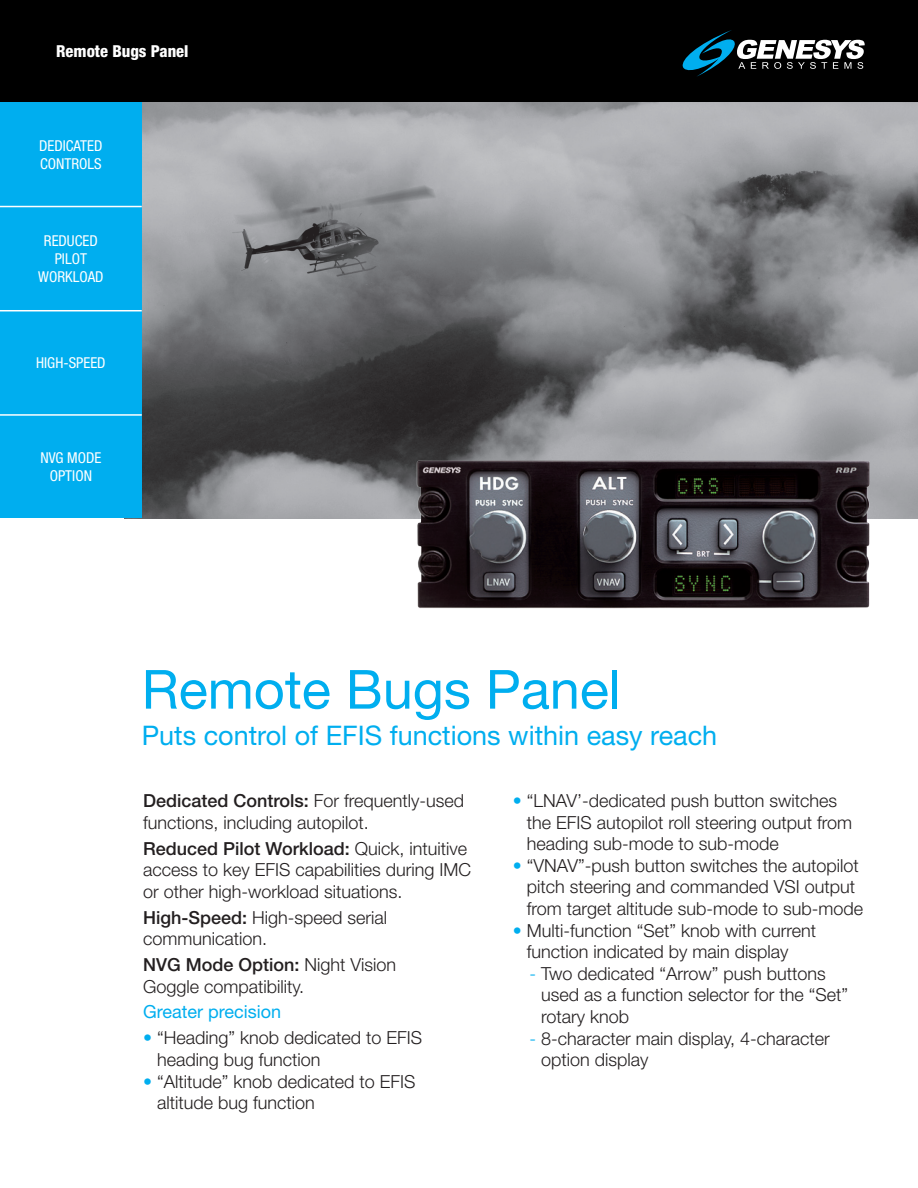
<style>
.page{position:relative;width:918px;height:1188px;background:#fff}
.page>*{position:absolute;margin:0;border:0;box-sizing:border-box;transform-origin:0 0}
.t1{font:54px "Helvetica Neue";color:#00aeef}
.t2{font:27px "Helvetica Neue";color:#00aeef}
.t3{font:300 18px/21.6px "Helvetica Neue";color:#231f20}
.t4{font:18px "Helvetica Neue";color:#00aeef}
.t5{font:800 condensed 16.5px "Helvetica Neue";color:#fff}
.t6{font:condensed 15px/18px "Helvetica Neue";color:#fff}
.s1{font-weight:500}
.s2{color:#00aeef}
</style>
<div class="page">
<img style="left:142px;top:102px;width:776px;height:416px">
<div style="left:0;top:102px;width:142px;height:416px;background:#00aeef"></div>
<hr style="left:0;top:206px;width:142px;height:1px;background:#fff">
<hr style="left:0;top:310px;width:142px;height:1px;background:#fff">
<hr style="left:0;top:414px;width:142px;height:2px;background:#fff">
<img style="left:410px;top:443px;width:475px;height:166px">
<div style="left:0;top:0;width:918px;height:102px;background:#000"></div>
<svg style="left:683px;top:30px;width:182px;height:47px"></svg>
<p class="t5" style="left:56px;top:41px;width:134px">Remote Bugs Panel</p>
<p class="t6" style="left:39px;top:136px;width:64px">DEDICATED<br>CONTROLS</p>
<p class="t6" style="left:44px;top:231px;width:55px">REDUCED</p>
<p class="t6" style="left:55px;top:249px;width:15px">PILOT</p>
<p class="t6" style="left:38px;top:267px;width:67px">WORKLOAD</p>
<p class="t6" style="left:36px;top:354px;width:69px">HIGH-SPEED</p>
<p class="t6" style="left:50px;top:449px;width:52px;text-indent:-9px">NVG MODE<br>OPTION</p>
<h1 class="t1" style="left:142px;top:657px;width:481px">Remote Bugs Panel</h1>
<h2 class="t2" style="left:142px;top:720px;width:577px">Puts control of EFIS functions within easy reach</h2>
<p class="t3" style="left:143px;top:790px;width:323px"><span class="s1">Dedicated Controls:</span> For frequently-used functions, including autopilot.</p>
<p class="t3" style="left:143px;top:837px;width:330px"><span class="s1">Reduced Pilot Workload:</span> Quick, intuitive access to key EFIS capabilities during IMC or other high-workload situations.</p>
<p class="t3" style="left:143px;top:906px;width:246px"><span class="s1">High-Speed:</span> High-speed serial communication.</p>
<p class="t3" style="left:143px;top:953px;width:255px"><span class="s1">NVG Mode Option:</span> Night Vision<br>Goggle compatibility.</p>
<p class="t4" style="left:143px;top:1001px;width:140px">Greater precision</p>
<p class="t3" style="left:157px;top:1027px;width:267px;text-indent:-14px"><span class="s2">•</span> “Heading” knob dedicated to EFIS heading bug function</p>
<p class="t3" style="left:157px;top:1070px;width:260px;text-indent:-14px"><span class="s2">•</span> “Altitude” knob dedicated to EFIS altitude bug function</p>
<p class="t3" style="left:527px;top:789px;width:327px;text-indent:-14px"><span class="s2">•</span> “LNAV’-dedicated push button switches the EFIS autopilot roll steering output from heading sub-mode to sub-mode</p>
<p class="t3" style="left:527px;top:854px;width:338px;text-indent:-14px"><span class="s2">•</span> “VNAV”-push button switches the autopilot pitch steering and commanded VSI output from target altitude sub-mode to sub-mode</p>
<p class="t3" style="left:527px;top:919px;width:291px;text-indent:-14px"><span class="s2">•</span> Multi-function “Set” knob with current function indicated by main display</p>
<p class="t3" style="left:541px;top:962px;width:309px;text-indent:-12px"><span class="s2">-</span> Two dedicated “Arrow” push buttons used as a function selector for the “Set” rotary knob</p>
<p class="t3" style="left:541px;top:1027px;width:290px;text-indent:-12px"><span class="s2">-</span> 8-character main display, 4-character option display</p>
</div>
